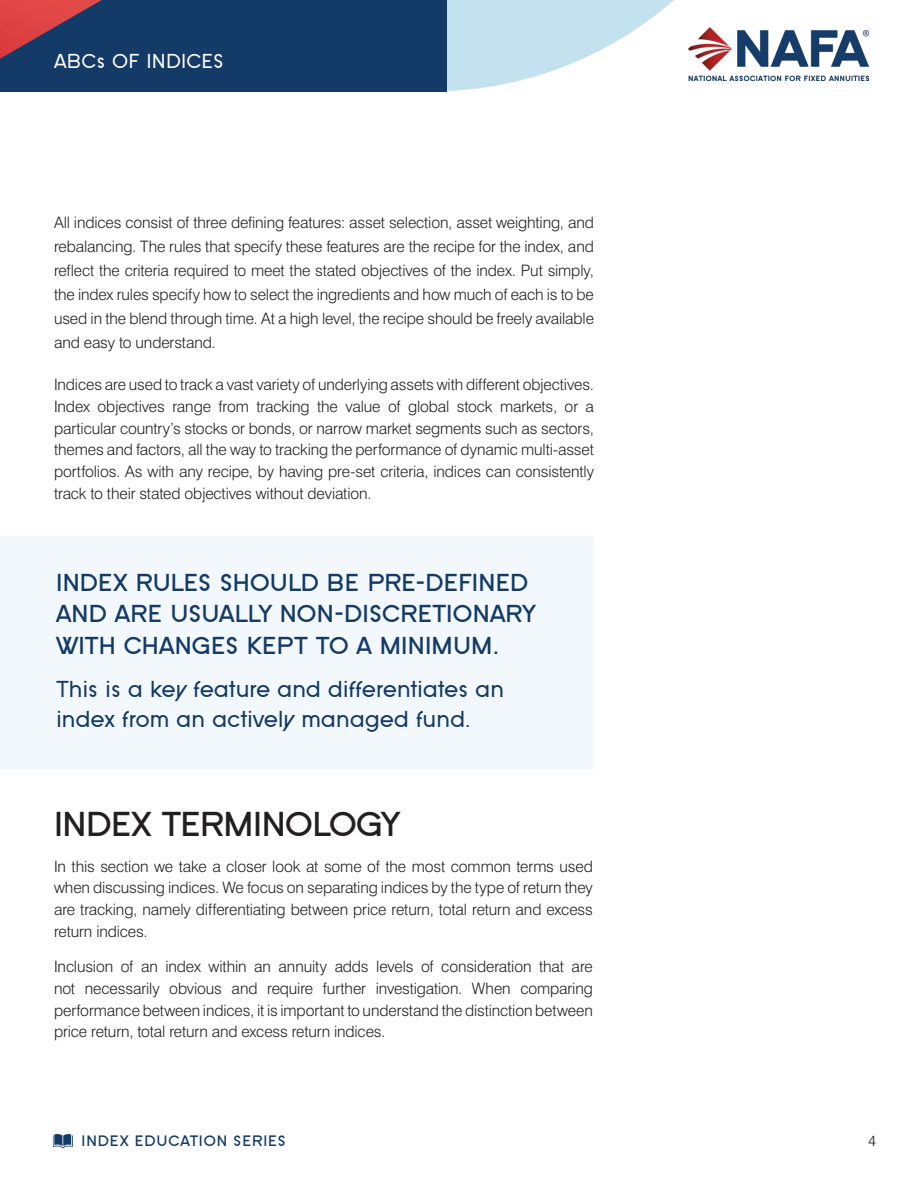
<style>
.page{position:relative;width:918px;height:1188px;background:#fff}
.page>*{position:absolute;margin:0;border:0;box-sizing:border-box;transform-origin:0 0}
.t1{font:700 36px "SF Old Republic";letter-spacing:-.015em;color:#231f20}
.PQ{font:700 25.5px/31.5px "SF Old Republic";letter-spacing:.01em;color:#143a67}
.PQ-2{font:24px/30px "SF Old Republic";letter-spacing:-.02em;color:#143a67}
.t2{font:21px "SF Old Republic";letter-spacing:.01em;color:#fff}
.t3{font:300 15.75px/21.8px "Swiss 721 BT";letter-spacing:-.01em;color:#231f20;text-align:justify}
.t4{font:700 15.75px "SF Old Republic";letter-spacing:.05em;color:#143a67}
.t5{font:300 15px "Swiss 721 BT";color:#231f20}
</style>
<div class="page">
<svg style="left:446px;top:0;width:243px;height:91px;fill:#c4e1f0"></svg>
<div style="left:0;top:0;width:446px;height:92px;background:#143a67"></div>
<svg style="left:0;top:0;width:102px;height:59px"></svg>
<svg style="left:53px;top:1134px;width:20px;height:14px"></svg>
<img style="left:689px;top:27px;width:180px;height:54px">
<div style="left:0;top:536px;width:594px;height:232px;background:#f2f8fc"></div>
<h3 class="t2" style="left:54px;top:50px;width:172px">ABCs OF INDICES</h3>
<p class="t3" style="left:54px;top:210px;width:542px;line-height:24px">All indices consist of three defining features: asset selection, asset weighting, and rebalancing. The rules that specify these features are the recipe for the index, and reflect the criteria required to meet the stated objectives of the index. Put simply, the index rules specify how to select the ingredients and how much of each is to be used in the blend through time. At a high level, the recipe should be freely available and easy to understand.</p>
<p class="t3" style="left:54px;top:374px;width:542px">Indices are used to track a vast variety of underlying assets with different objectives.<br>Index objectives range from tracking the value of global stock markets, or a particular country’s stocks or bonds, or narrow market segments such as sectors, themes and factors, all the way to tracking the performance of dynamic multi-asset portfolios. As with any recipe, by having pre-set criteria, indices can consistently track to their stated objectives without deviation.</p>
<p class="PQ" style="left:56px;top:567px;width:481px">INDEX RULES SHOULD BE PRE-DEFINED<br>AND ARE USUALLY NON-DISCRETIONARY<br>WITH CHANGES KEPT TO A MINIMUM.</p>
<p class="PQ-2" style="left:56px;top:675px;width:450px">This is a key feature and differentiates an index from an actively managed fund.</p>
<p class="t1" style="left:54px;top:805px;width:347px">INDEX TERMINOLOGY</p>
<p class="t3" style="left:54px;top:855px;width:540px">In this section we take a closer look at some of the most common terms used when discussing indices. We focus on separating indices by the type of return they are tracking, namely differentiating between price return, total return and excess return indices.</p>
<p class="t3" style="left:54px;top:956px;width:540px">Inclusion of an index within an annuity adds levels of consideration that are not necessarily obvious and require further investigation. When comparing performance between indices, it is important to understand the distinction between price return, total return and excess return indices.</p>
<p class="t4" style="left:82px;top:1133px;width:206px">INDEX EDUCATION SERIES</p>
<p class="t5" style="left:868px;top:1131px;width:9px">4</p>
</div>
